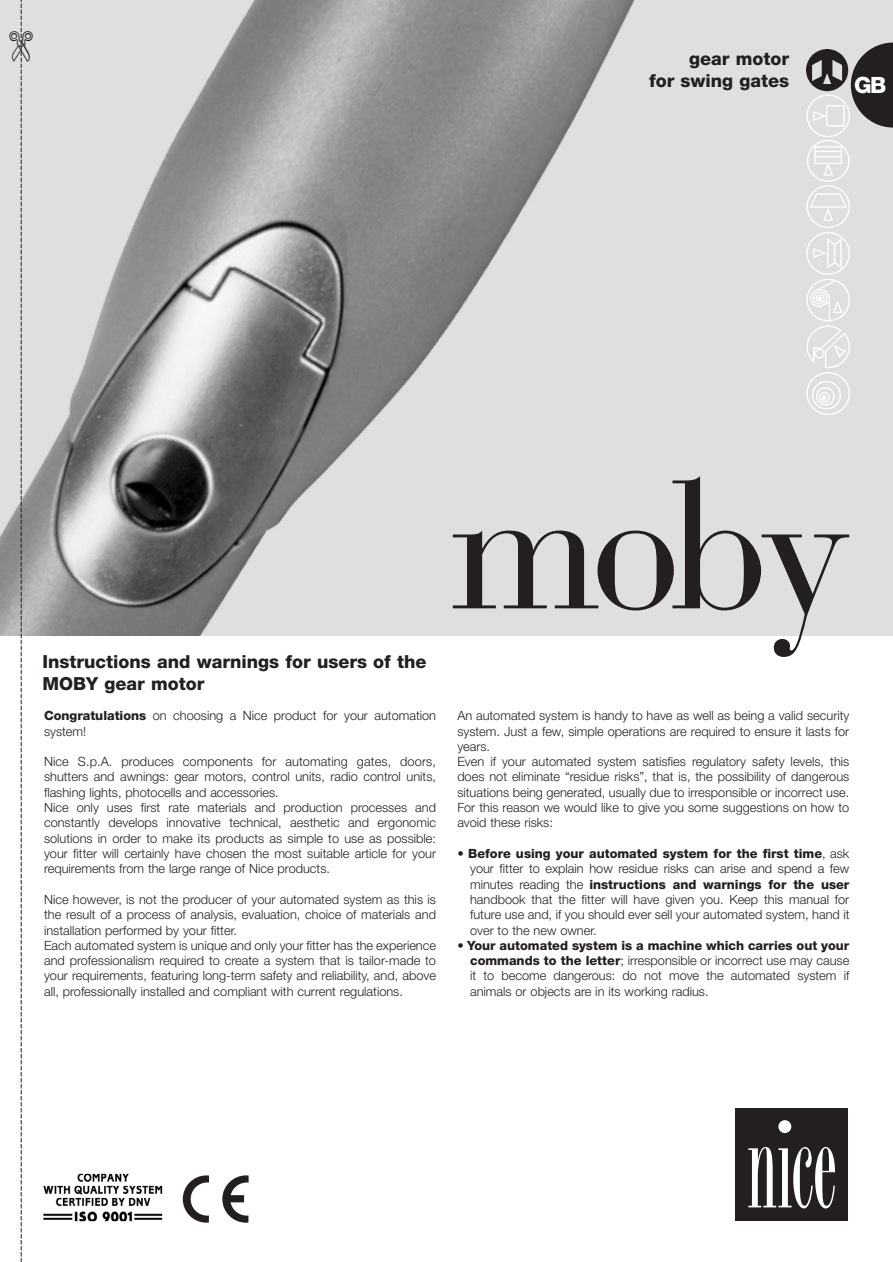
<style>
.page{position:relative;width:893px;height:1262px;background:#fff}
.page>*{position:absolute;margin:0;border:0;box-sizing:border-box;transform-origin:0 0}
.t1{font:180px "Bauer Bodoni";color:#231f20}
.t2{font:800 22.5px "Helvetica Neue";color:#fff}
.t3{font:800 18px/21.6px "Helvetica Neue";color:#231f20;text-align:right}
.t4{font:300 12.75px/15.3px "Helvetica Neue";color:#231f20}
.s1{font-weight:800}
</style>
<div class="page">
<img style="left:0;top:0;width:892px;height:636px">
<img style="left:803px;top:92px;width:46px;height:322px">
<img style="left:806px;top:49px;width:44px;height:44px">
<img style="left:43px;top:1173px;width:119px;height:48px">
<svg style="left:183px;top:1175px;width:26px;height:47px"></svg>
<svg style="left:222px;top:1175px;width:26px;height:47px"></svg>
<div style="left:733px;top:1106px;width:116px;height:116px;background:linear-gradient(to right,#231f20,#231f20)"></div>
<div style="left:735px;top:1108px;width:112px;height:112px;background:#231f20"></div>
<div style="left:778px;top:1120px;width:13px;height:13px;background:#fff;border-radius:50%"></div>
<svg style="left:748px;top:1146px;width:87px;height:62px"></svg>
<svg style="left:850px;top:43px;width:42px;height:85px;background:#4f4c4d"></svg>
<svg style="left:10px;top:0;width:23px;height:1262px"></svg>
<h3 class="t3" style="left:649px;top:50px;width:142px">gear motor<br>for swing gates</h3>
<h2 class="t2" style="left:854px;top:77px;width:34px">GB</h2>
<h3 class="t3" style="left:43px;top:652px;width:385px;text-align:left">Instructions and warnings for users of the<br>MOBY gear motor</h3>
<p class="t4" style="left:44px;top:709px;width:393px"><span class="s1">Congratulations</span> on choosing a Nice product for your automation system!</p>
<p class="t4" style="left:44px;top:755px;width:393px">Nice S.p.A. produces components for automating gates, doors, shutters and awnings: gear motors, control units, radio control units, flashing lights, photocells and accessories.<br>Nice only uses first rate materials and production processes and constantly develops innovative technical, aesthetic and ergonomic solutions in order to make its products as simple to use as possible: your fitter will certainly have chosen the most suitable article for your requirements from the large range of Nice products.</p>
<p class="t4" style="left:44px;top:893px;width:393px">Nice however, is not the producer of your automated system as this is the result of a process of analysis, evaluation, choice of materials and installation performed by your fitter.<br>Each automated system is unique and only your fitter has the experience and professionalism required to create a system that is tailor-made to your requirements, featuring long-term safety and reliability, and, above all, professionally installed and compliant with current regulations.</p>
<h1 class="t1" style="left:450px;top:476px;width:402px">moby</h1>
<p class="t4" style="left:457px;top:709px;width:393px">An automated system is handy to have as well as being a valid security system. Just a few, simple operations are required to ensure it lasts for years.<br>Even if your automated system satisfies regulatory safety levels, this does not eliminate “residue risks”, that is, the possibility of dangerous situations being generated, usually due to irresponsible or incorrect use.<br>For this reason we would like to give you some suggestions on how to avoid these risks:</p>
<p class="t4" style="left:470px;top:847px;width:381px;text-align:justify;text-indent:-13px">• <span class="s1">Before using your automated system for the first time</span>, ask your fitter to explain how residue risks can arise and spend a few minutes reading the <span class="s1">instructions and warnings for the user </span>handbook that the fitter will have given you. Keep this manual for future use and, if you should ever sell your automated system, hand it over to the new owner.</p>
<p class="t4" style="left:470px;top:938px;width:381px;text-align:justify;text-indent:-13px">• <span class="s1">Your automated system is a machine which carries out your commands to the letter</span>; irresponsible or incorrect use may cause it to become dangerous: do not move the automated system if animals or objects are in its working radius.</p>
</div>
